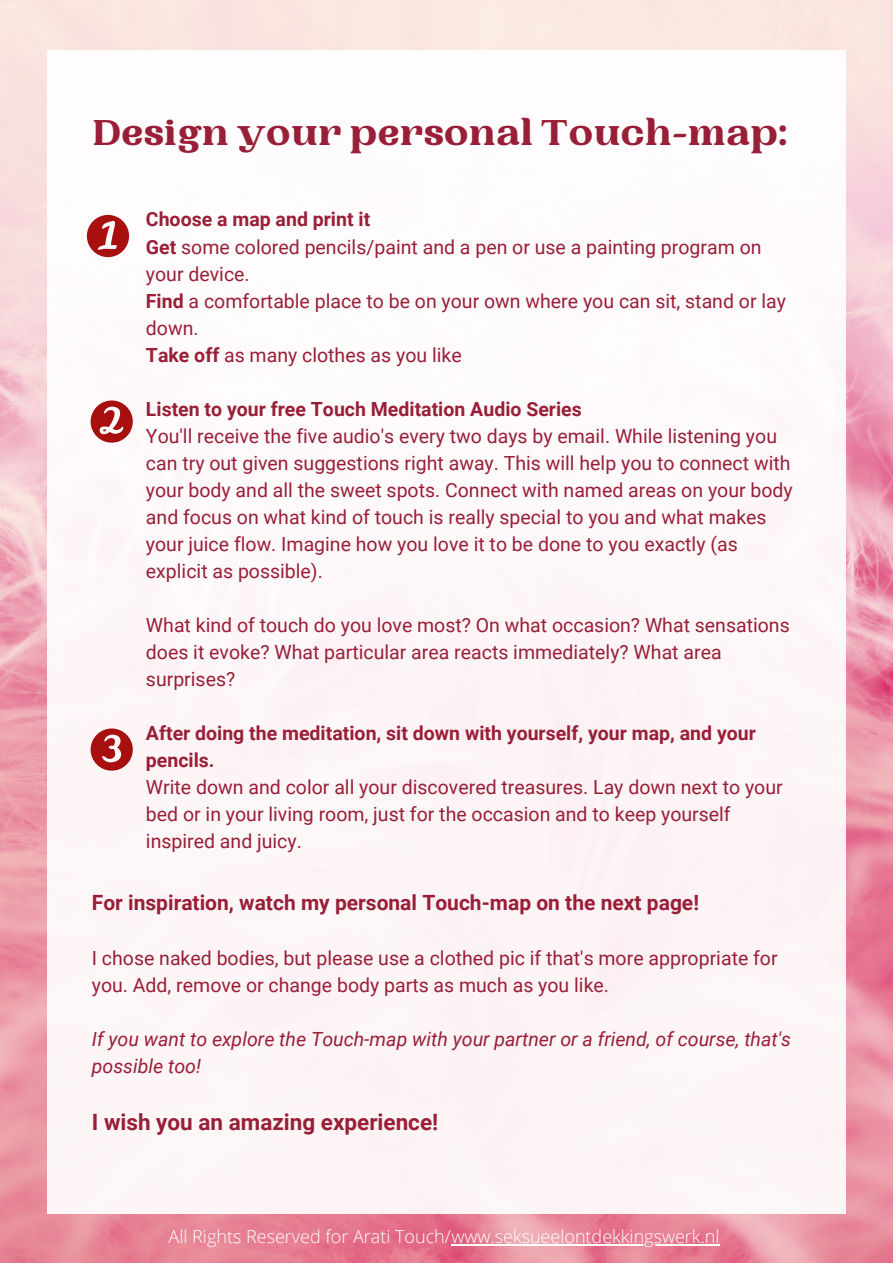
<style>
.page{position:relative;width:893px;height:1263px;background:#fff}
.page>*{position:absolute;margin:0;border:0;box-sizing:border-box;transform-origin:0 0}
.t1{font:900 37.88px "PP Woodland";color:#991f38}
.t2{font:700 22.5px "Roboto";color:#991f38}
.t3{font:700 21px "Roboto";color:#991f38}
.t4{font:19.5px/27px "Roboto";color:#991f38}
.t5{font:700 19.5px/27px "Roboto";color:#991f38}
.t6{font:italic 19.5px/27px "Roboto";color:#991f38}
.t7{font:300 18px "Open Sans";color:#fff}
.s1{font-weight:700}
</style>
<div class="page">
<img style="left:0;top:0;width:893px;height:1263px">
<div style="left:48px;top:50px;width:798px;height:1164px;background:#fdf7f8"></div>
<hr style="left:451px;top:1244px;width:269px;height:2px;background:#fff">
<svg style="left:87px;top:215px;width:42px;height:42px"></svg>
<svg style="left:91px;top:400px;width:42px;height:43px"></svg>
<svg style="left:91px;top:728px;width:42px;height:43px"></svg>
<h1 class="t1" style="left:92px;top:111px;width:697px">Design your personal Touch-map:</h1>
<p class="t4" style="left:146px;top:206px;width:641px"><span class="s1">Choose a map and print it<br>Get</span> some colored pencils/paint and a pen or use a painting program on your device.<br><span class="s1">Find</span> a comfortable place to be on your own where you can sit, stand or lay down.<br><span class="s1">Take off</span> as many clothes as you like</p>
<p class="t5" style="left:146px;top:395px;width:437px">Listen to your free Touch Meditation Audio Series</p>
<p class="t4" style="left:146px;top:422px;width:648px">You'll receive the five audio's every two days by email. While listening you can try out given suggestions right away. This will help you to connect with your body and all the sweet spots. Connect with named areas on your body and focus on what kind of touch is really special to you and what makes your juice flow. Imagine how you love it to be done to you exactly (as explicit as possible).</p>
<p class="t4" style="left:146px;top:611px;width:645px">What kind of touch do you love most? On what occasion? What sensations does it evoke? What particular area reacts immediately? What area surprises?</p>
<p class="t5" style="left:146px;top:720px;width:611px">After doing the meditation, sit down with yourself, your map, and your pencils.</p>
<p class="t4" style="left:146px;top:774px;width:638px">Write down and color all your discovered treasures. Lay down next to your bed or in your living room, just for the occasion and to keep yourself inspired and juicy.</p>
<p class="t3" style="left:92px;top:891px;width:608px">For inspiration, watch my personal Touch-map on the next page!</p>
<p class="t4" style="left:92px;top:945px;width:687px">I chose naked bodies, but please use a clothed pic if that's more appropriate for you. Add, remove or change body parts as much as you like.</p>
<p class="t6" style="left:92px;top:1026px;width:700px">If you want to explore the Touch-map with your partner or a friend, of course, that's possible too!</p>
<p class="t2" style="left:92px;top:1109px;width:348px">I wish you an amazing experience!</p>
<p class="t7" style="left:169px;top:1224px;width:552px">All Rights Reserved for Arati Touch/www.seksueelontdekkingswerk.nl</p>
</div>
